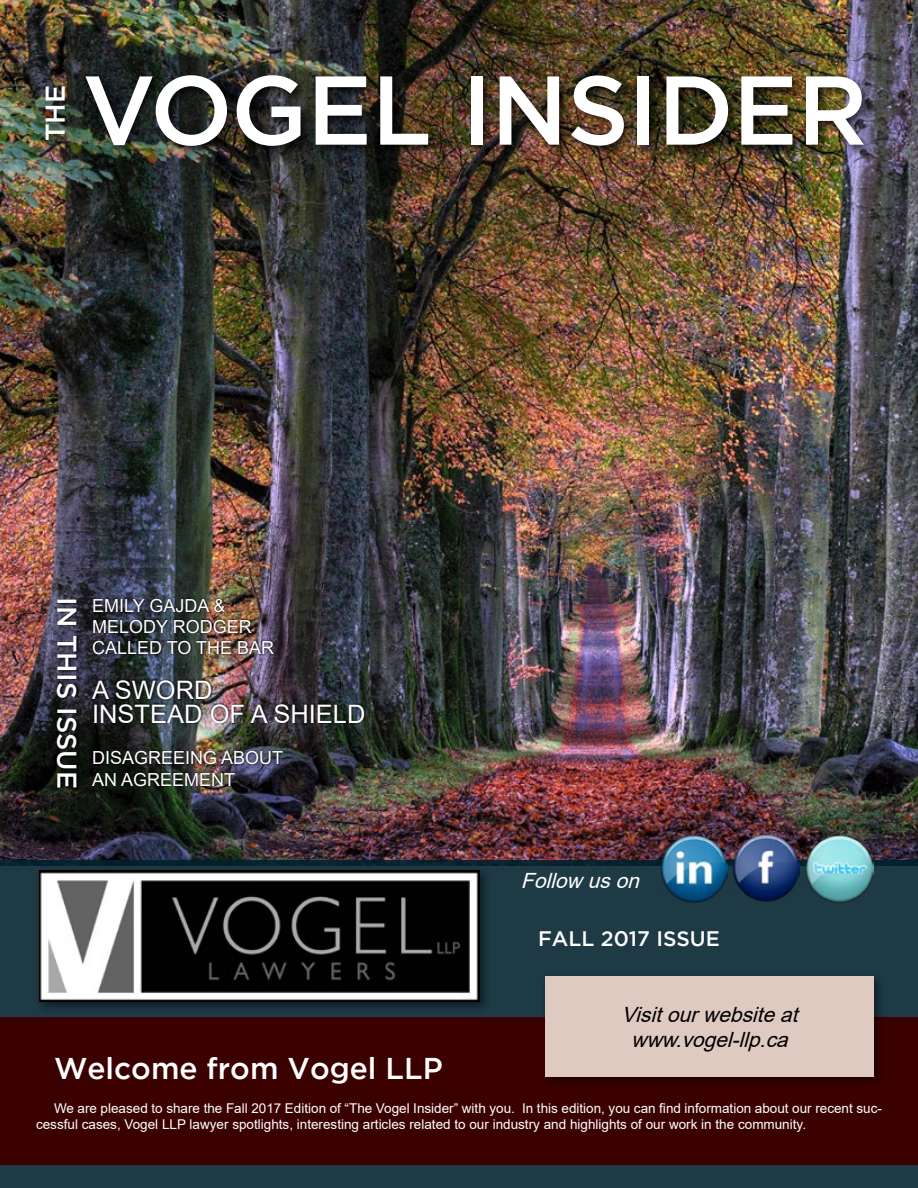
<style>
.page{position:relative;width:918px;height:1188px;background:#fff}
.page>*{position:absolute;margin:0;border:0;box-sizing:border-box;transform-origin:0 0}
.t1{font:500 97.5px "Gotham";letter-spacing:-.01em;color:#fff}
.t2{font:500 30px "Gotham";color:#fff}
.t3{font:500 27px "Gotham";color:#fff}
.t4{font:25.5px/24px "Arial";color:#fff}
.t5{font:italic 21px/25.2px "Arial";color:#000;text-align:center}
.t6{font:500 21px "Gotham";color:#fff}
.t7{font:italic 21px "Arial";color:#fff}
.t8{font:18px/21px "Arial";color:#fff}
.t9{font:13.5px/16.2px "Arial";color:#fff}
</style>
<div class="page">
<img style="left:0;top:0;width:918px;height:861px">
<div style="left:0;top:861px;width:918px;height:327px;background:#1d3a45"></div>
<div style="left:34px;top:866px;width:458px;height:148px;background:#000;opacity:.5"></div>
<img style="left:38px;top:870px;width:441px;height:132px">
<div style="left:0;top:1017px;width:918px;height:148px;background:#3b0000"></div>
<div style="left:42px;top:82px;width:34px;height:70px;background:#000;opacity:.75"></div>
<div style="left:57px;top:599px;width:22px;height:191px;background:#000;opacity:.95"></div>
<div style="left:90px;top:598px;width:277px;height:189px;background:#000;opacity:.95"></div>
<div style="left:82px;top:71px;width:793px;height:87px;background:#000;opacity:.75"></div>
<div style="left:541px;top:972px;width:345px;height:117px;background:#000;opacity:.5"></div>
<div style="left:545px;top:976px;width:329px;height:101px;background:#dfcac1"></div>
<img style="left:660px;top:835px;width:68px;height:68px">
<img style="left:732px;top:834px;width:68px;height:68px">
<img style="left:806px;top:835px;width:68px;height:68px">
<h3 class="t3" style="left:40px;top:141px;width:58px;rotate:-90deg">THE</h3>
<h1 class="t1" style="left:82px;top:55px;width:787px">VOGEL INSIDER</h1>
<h3 class="t3" style="left:82px;top:597px;width:193px;rotate:90deg">IN THIS ISSUE</h3>
<h3 class="t8" style="left:92px;top:595px;width:184px">EMILY GAJDA &amp;<br>MELODY RODGER<br>CALLED TO THE BAR</h3>
<h3 class="t4" style="left:92px;top:678px;width:275px">A SWORD<br>INSTEAD OF A SHIELD</h3>
<h3 class="t8" style="left:92px;top:747px;width:193px;line-height:21.6px">DISAGREEING ABOUT<br>AN AGREEMENT</h3>
<h3 class="t7" style="left:521px;top:866px;width:127px">Follow uson</h3>
<h3 class="t6" style="left:538px;top:927px;width:183px">FALL 2017 ISSUE</h3>
<h3 class="t5" style="left:622px;top:1002px;width:185px">Visitourwebsiteat www.vogel-llp.ca</h3>
<h2 class="t2" style="left:54px;top:1051px;width:390px">Welcome from Vogel LLP</h2>
<p class="t9" style="left:36px;top:1100px;width:847px;text-indent:18px">We are pleased to share the Fall 2017 Edition of “The Vogel Insider” with you. In this edition, you can find information about our recent suc&shy;cessful cases, Vogel LLP lawyer spotlights, interesting articles related to our industry and highlights of our work in the community.</p>
</div>
